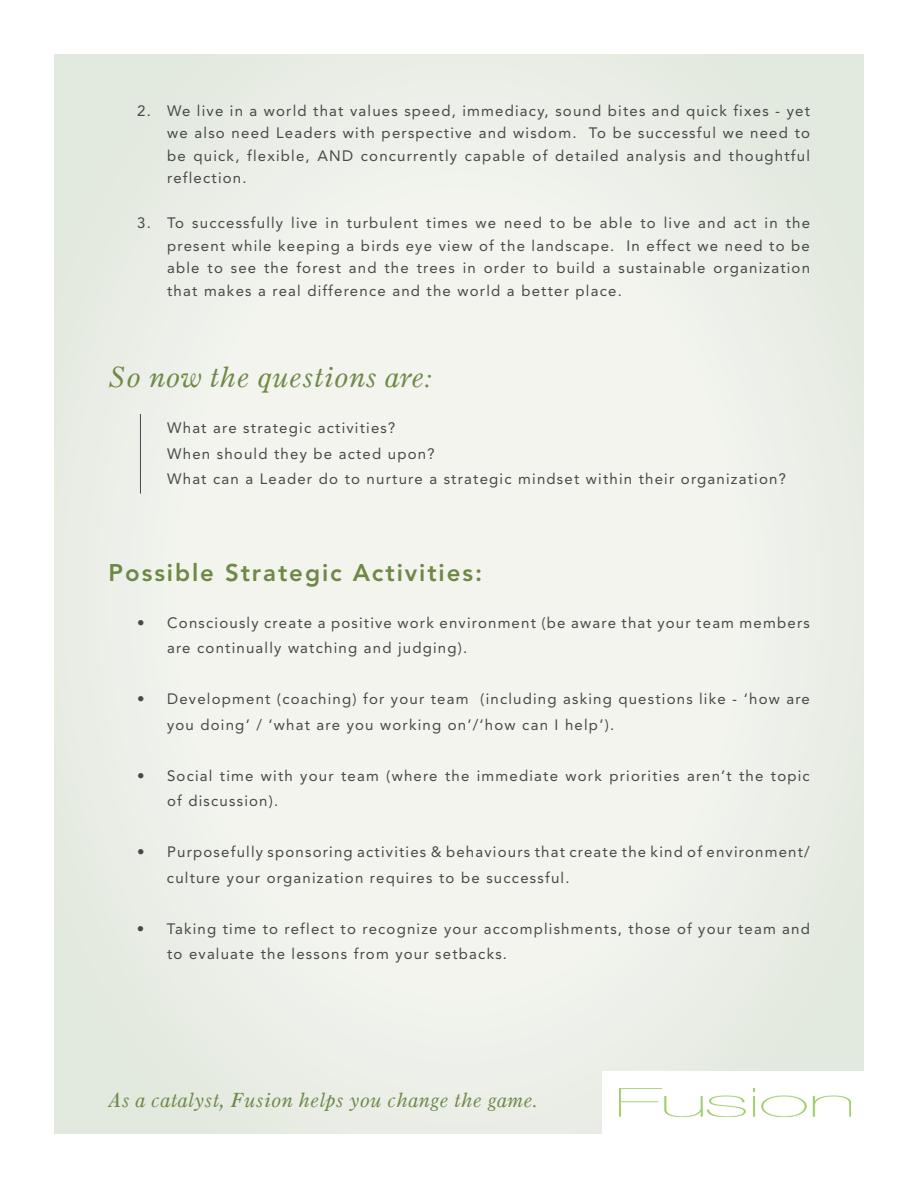
<style>
.page{position:relative;width:918px;height:1188px;background:#fff}
.page>*{position:absolute;margin:0;border:0;box-sizing:border-box;transform-origin:0 0}
.t1{font:italic 30px "Old Style 7";color:#6e8946}
.t2{font:800 24px "Avenir LT Std";letter-spacing:.08em;color:#6e8946}
.t3{font:italic 21px "Old Style 7";color:#6e8946}
.t4{font:15px/25.5px "Avenir LT Std";letter-spacing:.08em;color:#484848}
.s1{font-size:27px}
</style>
<div class="page">
<div style="left:54px;top:54px;width:810px;height:1080px;background:#e4eae0"></div>
<div style="left:63px;top:54px;width:792px;height:1080px;background:#e5eae1"></div>
<div style="left:74px;top:54px;width:770px;height:1080px;background:#e7ece3"></div>
<div style="left:85px;top:63px;width:748px;height:1062px;background:#ebeee7;border-radius:50%"></div>
<div style="left:129px;top:125px;width:660px;height:938px;background:#eef1eb;border-radius:50%"></div>
<div style="left:173px;top:188px;width:572px;height:812px;background:#f3f4ee;border-radius:50%"></div>
<div style="left:603px;top:1071px;width:261px;height:63px;background:#fff"></div>
<img style="left:620px;top:1088px;width:230px;height:29px">
<hr style="left:140px;top:414px;width:1px;height:80px;background:#484848">
<p class="t4" style="left:167px;top:99px;width:644px;line-height:22.5px;text-align:justify;text-indent:-30px">2. We live in a world that values speed, immediacy, sound bites and quick fixes - yet we also need Leaders with perspective and wisdom. To be successful we need to be quick, flexible, AND concurrently capable of detailed analysis and thoughtful reflection.</p>
<p class="t4" style="left:167px;top:212px;width:644px;line-height:22.5px;text-align:justify;text-indent:-30px">3. To successfully live in turbulent times we need to be able to live and act in the present while keeping a birds eye view of the landscape. In effect we need to be able to see the forest and the trees in order to build a sustainable organization that makes a real difference and the world a better place.</p>
<h1 class="t1" style="left:109px;top:360px;width:325px">So now the questions are<span class="s1">:</span></h1>
<p class="t4" style="left:167px;top:415px;width:620px">What are strategic activities?<br>When should they be acted upon?<br>What can a Leader do to nurture a strategic mindset within their organization?</p>
<h2 class="t2" style="left:109px;top:559px;width:375px">Possible Strategic Activities:</h2>
<p class="t4" style="left:167px;top:610px;width:644px;text-indent:-30px">• Consciously create a positive work environment (be aware that your team members are continually watching and judging).</p>
<p class="t4" style="left:167px;top:686px;width:644px;text-indent:-30px">• Development (coaching) for your team (including asking questions like - ‘how are you doing’ / ‘what are you working on’/‘how can I help’).</p>
<p class="t4" style="left:167px;top:763px;width:644px;text-indent:-30px">• Social time with your team (where the immediate work priorities aren’t the topic of discussion).</p>
<p class="t4" style="left:167px;top:839px;width:644px;text-indent:-30px">• Purposefully sponsoring activities &amp; behaviours that create the kind of environment/ culture your organization requires to be successful.</p>
<p class="t4" style="left:167px;top:916px;width:644px;text-indent:-30px">• Taking time to reflect to recognize your accomplishments, those of your team and to evaluate the lessons from your setbacks.</p>
<h3 class="t3" style="left:108px;top:1088px;width:432px">As a catalyst, Fusion helps you change the game.</h3>
</div>
